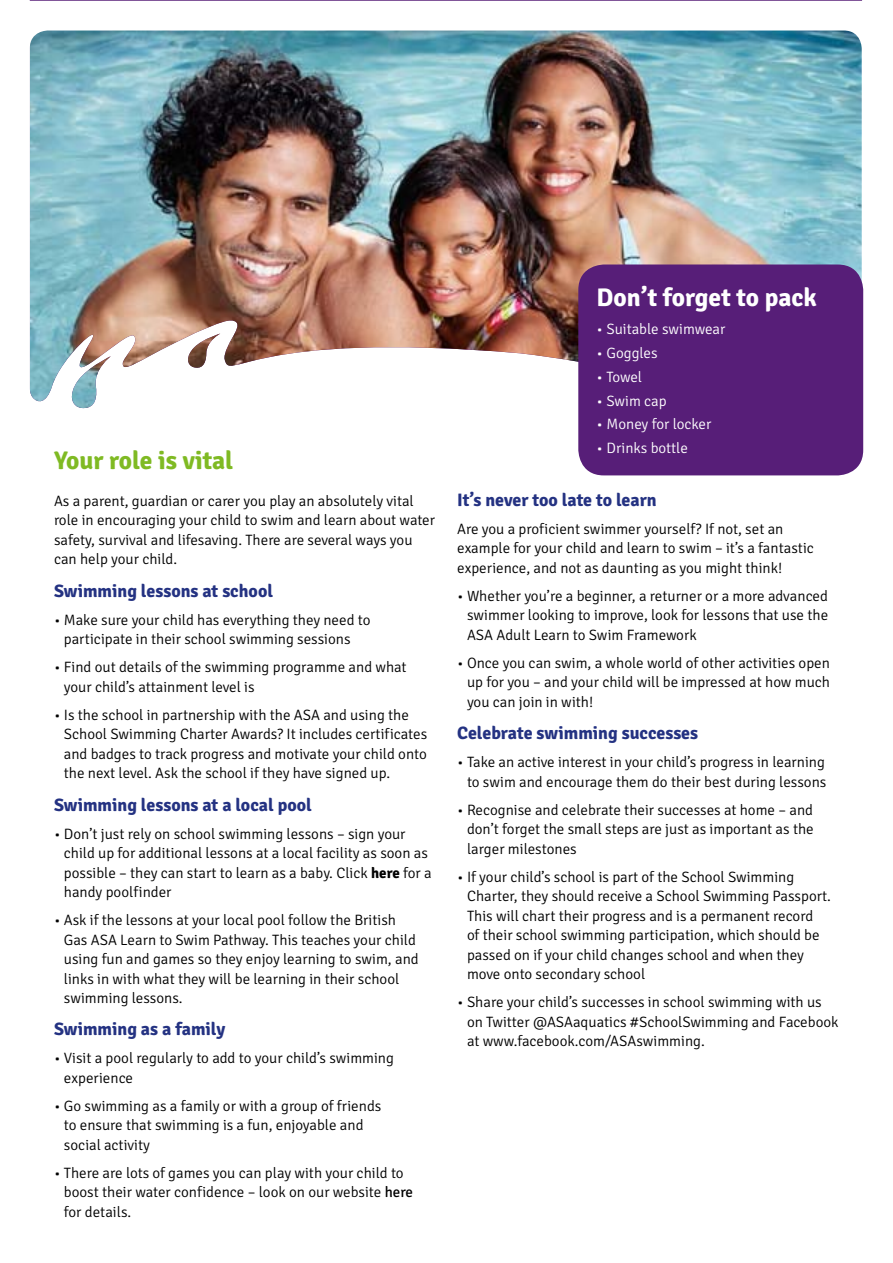
<style>
.page{position:relative;width:893px;height:1263px;background:#fff}
.page>*{position:absolute;margin:0;border:0;box-sizing:border-box;transform-origin:0 0}
.t1{font:700 25.5px "Signika";color:#fff}
.t2{font:700 25.5px "Signika";color:#7fba23}
.t3{font:700 18px "Signika";color:#243282}
.t4{font:300 15px/19.5px "Signika";color:#000}
.t5{font:300 15px "Signika";color:#fff}
.s1{font-weight:700}
.s2{font-weight:400}
</style>
<div class="page">
<img style="left:29px;top:30px;width:835px;height:446px">
<div style="left:578px;top:264px;width:285px;height:211px;background:#571e78;border-radius:26px"></div>
<h1 class="t2" style="left:54px;top:445px;width:181px">Your role is vital</h1>
<p class="t4" style="left:54px;top:491px;width:383px">As a parent, guardian or carer you play an absolutely vital role in encouraging your child to swim and learn about water safety, survival and lifesaving. There are several ways you can help your child.</p>
<p class="t3" style="left:54px;top:580px;width:221px">Swimming lessons at school</p>
<p class="t4" style="left:64px;top:610px;width:308px;text-indent:-10px">• Make sure your child has everything they need to participate in their school swimming sessions</p>
<p class="t4" style="left:64px;top:658px;width:344px;text-indent:-10px">• Find out details of the swimming programme and what your child’s attainment level is</p>
<p class="t4" style="left:64px;top:705px;width:365px;text-indent:-10px">• Is the school in partnership with the ASA and using the School Swimming Charter Awards? It includes certificates and badges to track progress and motivate your child onto the next level. Ask the school if they have signed up.</p>
<p class="t3" style="left:54px;top:793px;width:259px">Swimming lessons at a local pool</p>
<p class="t4" style="left:64px;top:824px;width:369px;text-indent:-10px">• Don’t just rely on school swimming lessons – sign your child up for additional lessons at a local facility as soon as possible – they can start to learn as a baby. Click <span class="s1">here</span> for a handy poolfinder</p>
<p class="t4" style="left:64px;top:910px;width:356px;text-indent:-10px">• Ask if the lessons at your local pool follow the British Gas ASA Learn to Swim Pathway. This teaches your child using fun and games so they enjoy learning to swim, and links in with what they will be learning in their school swimming lessons.</p>
<p class="t3" style="left:54px;top:1018px;width:173px">Swimming as a family</p>
<p class="t4" style="left:64px;top:1049px;width:332px;text-indent:-10px">• Visit a pool regularly to add to your child’s swimming experience</p>
<p class="t4" style="left:64px;top:1096px;width:319px;text-indent:-10px">• Go swimming as a family or with a group of friends to ensure that swimming is a fun, enjoyable and social activity</p>
<p class="t4" style="left:64px;top:1163px;width:351px;text-indent:-10px">• There are lots of games you can play with your child to boost their water confidence – look on our website <span class="s2">here </span>for details.</p>
<h1 class="t1" style="left:597px;top:282px;width:222px">Don’t forget to pack</h1>
<p class="t5" style="left:597px;top:321px;width:130px">• Suitable swimwear</p>
<p class="t5" style="left:597px;top:345px;width:63px">• Goggles</p>
<p class="t5" style="left:597px;top:369px;width:47px">• Towel</p>
<p class="t5" style="left:597px;top:392px;width:72px">• Swim cap</p>
<p class="t5" style="left:597px;top:416px;width:116px">• Money for locker</p>
<p class="t5" style="left:597px;top:440px;width:93px">• Drinks bottle</p>
<p class="t3" style="left:457px;top:489px;width:201px">It’s never too late to learn</p>
<p class="t4" style="left:457px;top:519px;width:358px">Are you a proficient swimmer yourself? If not, set an example for your child and learn to swim – it’s a fantastic experience, and not as daunting as you might think!</p>
<p class="t4" style="left:467px;top:586px;width:363px;text-align:justify;text-indent:-10px">• Whether you’re a beginner, a returner or a more advanced swimmer looking to improve, look for lessons that use the ASA Adult Learn to Swim Framework</p>
<p class="t4" style="left:467px;top:653px;width:365px;text-align:justify;text-indent:-10px">• Once you can swim, a whole world of other activities open up for you – and your child will be impressed at how much you can join in with!</p>
<p class="t3" style="left:457px;top:722px;width:243px">Celebrate swimming successes</p>
<p class="t4" style="left:457px;top:753px;width:371px;text-align:right">• Take an active interest in your child’s progress in learning to swim and encourage them do their best during lessons</p>
<p class="t4" style="left:467px;top:800px;width:348px;text-align:justify;text-indent:-10px">• Recognise and celebrate their successes at home – and don’t forget the small steps are just as important as the larger milestones</p>
<p class="t4" style="left:467px;top:867px;width:366px;text-indent:-10px">• If your child’s school is part of the School Swimming Charter, they should receive a School Swimming Passport.<br>This will chart their progress and is a permanent record<br>of their school swimming participation, which should be passed on if your child changes school and when they move onto secondary school</p>
<p class="t4" style="left:467px;top:993px;width:373px;text-indent:-10px">• Share your child’s successes in school swimming with us on Twitter @ASAaquatics #SchoolSwimming and Facebook at www.facebook.com/ASAswimming.</p>
</div>
